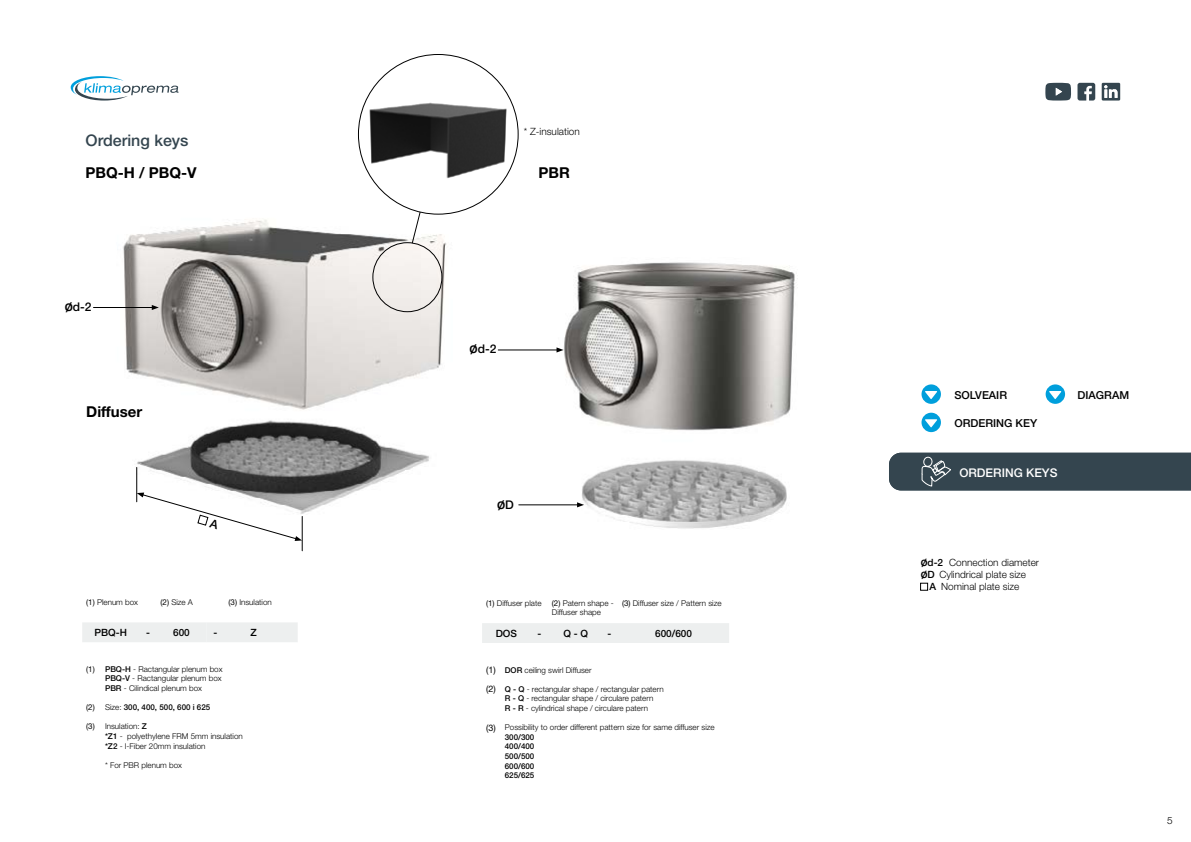
<style>
.page{position:relative;width:1191px;height:842px;background:#fff}
.page>*{position:absolute;margin:0;border:0;box-sizing:border-box;transform-origin:0 0}
.t1{font:500 16px "Helvetica Neue LT Pro";color:#34454f}
.t2{font:700 15px "Helvetica Neue LT Pro";color:#000}
.t3{font:500 12px "Helvetica Neue LT Pro";color:#fff}
.t4{font:500 12px "Helvetica Neue LT Pro";color:#000}
.t5{font:700 12px "Calibri";color:#000}
.t6{font:500 11px "Helvetica Neue LT Pro";color:#000}
.t7{font:300 10px "Helvetica Neue LT Pro";color:#000}
.t8{font:500 10px "Helvetica Neue LT Pro";color:#000}
.t9{font:9px/19.2px "Helvetica Neue LT Pro";color:#000}
.t10{font:300 8px/9.6px "Helvetica Neue LT Pro";color:#000}
.t11{font:500 8px/9.6px "Helvetica Neue LT Pro";color:#000;text-align:justify}
.t12{font:8px "Helvetica Neue LT Pro";color:#000}
.s1{font-family:"Calibri";font-weight:700}
.s2{font-weight:400}
.s3{font-weight:500}
.s4{font-weight:300}
.s5{font-family:"Helvetica Neue LT Pro";font-weight:500}
</style>
<div class="page">
<svg style="left:71px;top:76px;width:108px;height:25px"></svg>
<svg style="left:1077px;top:83px;width:18px;height:18px"></svg>
<svg style="left:1101px;top:83px;width:19px;height:18px"></svg>
<svg style="left:1045px;top:83px;width:26px;height:18px"></svg>
<svg style="left:921px;top:413px;width:20px;height:19px"></svg>
<svg style="left:921px;top:384px;width:20px;height:20px"></svg>
<svg style="left:1045px;top:384px;width:20px;height:20px"></svg>
<img style="left:497px;top:262px;width:298px;height:267px">
<div style="left:482px;top:623px;width:247px;height:20px;background:#edefef"></div>
<div style="left:82px;top:622px;width:216px;height:20px;background:#edefef"></div>
<img style="left:123px;top:214px;width:325px;height:338px">
<hr style="left:93px;top:307px;width:60px;height:1px;background:#000">
<svg style="left:152px;top:305px;width:7px;height:5px"></svg>
<svg style="left:889px;top:452px;width:302px;height:39px;background:#3c4c56"></svg>
<hr style="left:136px;top:467px;width:1px;height:35px;background:#000">
<hr style="left:302px;top:516px;width:1px;height:35px;background:#000">
<div style="left:920px;top:583px;width:8px;height:8px;border:1px solid #000"></div>
<hr style="left:498px;top:349px;width:60px;height:1px;background:#000">
<svg style="left:556px;top:347px;width:7px;height:5px"></svg>
<hr style="left:519px;top:504px;width:59px;height:1px;background:#000">
<svg style="left:577px;top:502px;width:7px;height:5px"></svg>
<div style="left:373px;top:243px;width:69px;height:69px;border:1px solid #000;border-radius:50%"></div>
<svg style="left:412px;top:214px;width:10px;height:29px"></svg>
<img style="left:358px;top:60px;width:160px;height:154px">
<svg style="left:137px;top:492px;width:165px;height:49px"></svg>
<h1 class="t1" style="left:86px;top:130px;width:104px">Ordering keys</h1>
<h2 class="t2" style="left:86px;top:163px;width:113px">PBQ-H / PBQ-V</h2>
<h3 class="t4" style="left:65px;top:299px;width:28px"><span class="s1">Ø</span>d-2</h3>
<h2 class="t2" style="left:86px;top:402px;width:58px">Diffuser</h2>
<p class="t10" style="left:86px;top:597px;width:53px"><span class="s2">(1)</span> Plenum box</p>
<p class="t10" style="left:161px;top:597px;width:34px"><span class="s2">(2)</span> Size A</p>
<p class="t10" style="left:228px;top:597px;width:45px"><span class="s2">(3)</span> Insulation</p>
<p class="t8" style="left:95px;top:626px;width:34px">PBQ-H</p>
<p class="t8" style="left:146px;top:626px;width:45px">- 600</p>
<p class="t8" style="left:213px;top:626px;width:5px">-</p>
<p class="t8" style="left:250px;top:626px;width:8px">Z</p>
<p class="t12" style="left:86px;top:664px;width:10px">(1)</p>
<p class="t12" style="left:86px;top:702px;width:10px">(2)</p>
<p class="t12" style="left:86px;top:722px;width:10px">(3)</p>
<p class="t10" style="left:105px;top:664px;width:119px;text-align:justify"><span class="s3">PBQ-H</span> - Ractangular plenum box <span class="s3">PBQ-V</span> - Ractangular plenum box <span class="s3">PBR</span> - Cilindical plenum box</p>
<p class="t11" style="left:105px;top:702px;width:107px"><span class="s4">Size:</span> 300, 400, 500, 600 i 625</p>
<p class="t10" style="left:105px;top:721px;width:139px">Insulation: <span class="s3">Z<br>*Z1</span> - polyethylene FRM 5mm insulation <span class="s3">*Z2</span> - I-Fiber 20mm insulation</p>
<p class="t10" style="left:105px;top:760px;width:79px">* For PBR plenum box</p>
<p class="t7" style="left:524px;top:126px;width:57px">* Z-insulation</p>
<h2 class="t2" style="left:538px;top:163px;width:33px">PBR</h2>
<h3 class="t4" style="left:469px;top:342px;width:28px"><span class="s1">Ø</span>d-2</h3>
<h3 class="t5" style="left:497px;top:497px;width:18px">Ø<span class="s5">D</span></h3>
<p class="t10" style="left:486px;top:598px;width:57px"><span class="s2">(1)</span> Diffuser plate</p>
<p class="t10" style="left:552px;top:598px;width:63px"><span class="s2">(2)</span> Patern shape -<br>Diffuser shape</p>
<p class="t10" style="left:622px;top:598px;width:101px"><span class="s2">(3)</span> Diffuser size / Pattern size</p>
<p class="t8" style="left:496px;top:627px;width:23px">DOS</p>
<p class="t8" style="left:537px;top:627px;width:52px">- Q - Q</p>
<p class="t8" style="left:607px;top:627px;width:5px">-</p>
<p class="t8" style="left:655px;top:627px;width:38px">600/600</p>
<p class="t9" style="left:486px;top:660px;width:11px">(1) (2)</p>
<p class="t9" style="left:486px;top:718px;width:11px">(3)</p>
<p class="t10" style="left:505px;top:665px;width:88px"><span class="s3">DOR</span> ceiling swirl Diffuser</p>
<p class="t10" style="left:505px;top:684px;width:160px"><span class="s3">Q - Q</span> - rectangular shape / rectangular patern<br><span class="s3">R - Q</span> - rectangular shape / circulare patern<br><span class="s3">R - R</span> - cylindrical shape / circulare patern</p>
<p class="t10" style="left:505px;top:722px;width:211px">Possibility to order different pattern size for same diffuser size</p>
<p class="t11" style="left:505px;top:732px;width:31px">300/300<br>400/400<br>500/500<br>600/600<br>625/625</p>
<h3 class="t6" style="left:954px;top:388px;width:54px">SOLVEAIR</h3>
<h3 class="t6" style="left:1077px;top:388px;width:53px">DIAGRAM</h3>
<h3 class="t6" style="left:954px;top:416px;width:84px">ORDERING KEY</h3>
<h3 class="t3" style="left:959px;top:465px;width:100px">ORDERING KEYS</h3>
<p class="t7" style="left:920px;top:557px;width:120px"><span class="s1">Ø</span><span class="s3">d-2</span> Connection diameter</p>
<p class="t7" style="left:920px;top:569px;width:107px"><span class="s1">Ø</span><span class="s3">D</span> Cylindrical plate size</p>
<p class="t7" style="left:929px;top:581px;width:91px"><span class="s3">A</span> Nominal plate size</p>
<p class="t7" style="left:1167px;top:814px;width:7px">5</p>
</div>
